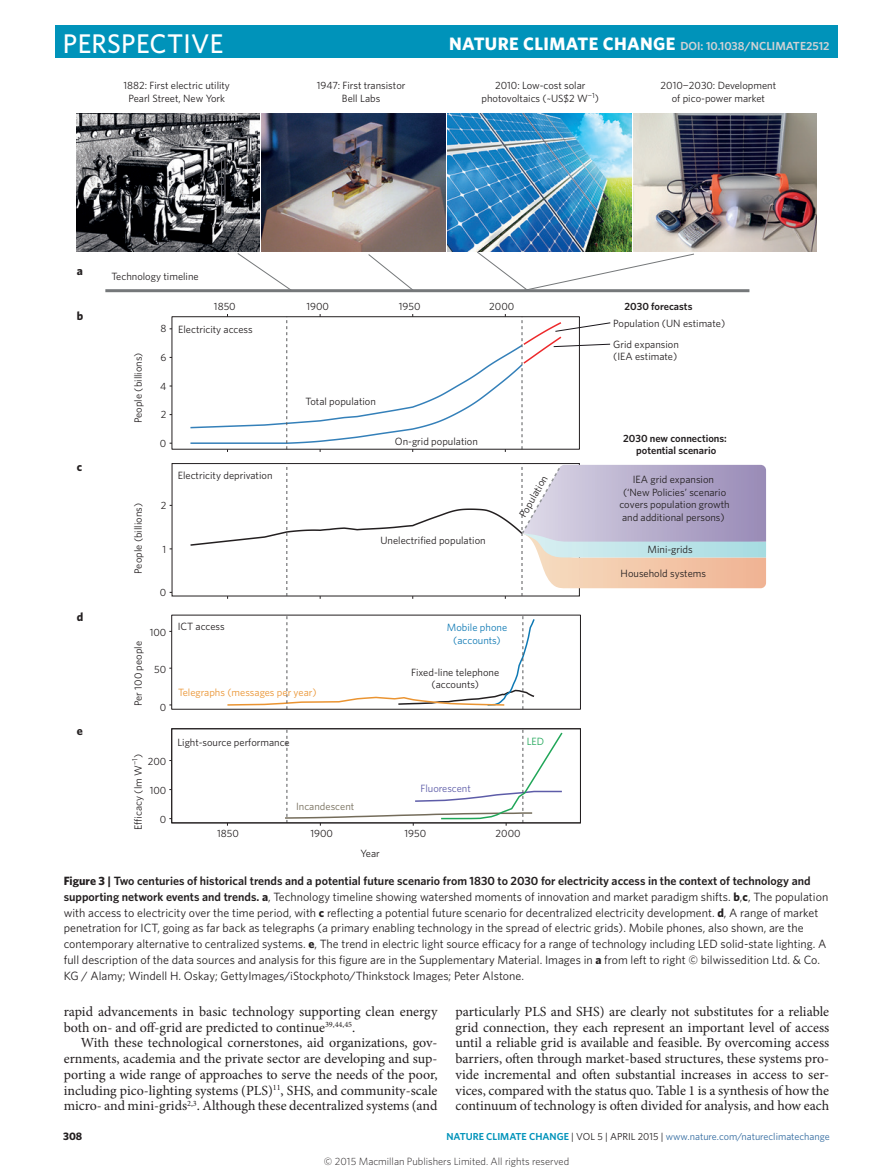
<style>
.page{position:relative;width:893px;height:1174px;background:#fff}
.page>*{position:absolute;margin:0;border:0;box-sizing:border-box;transform-origin:0 0}
.t1{font:500 27px "Whitney";letter-spacing:.01em;color:#fff}
.Body_text{font:13.95px/15.8px "Minion Pro";color:#231f20;text-align:justify}
.Figure_caption{font:12px/15.8px "Whitney";color:#231f20}
.t2{font:700 12px "Whitney";color:#231f20}
.t3{font:600 11.7px "Whitney";color:#d1d2d4}
.t4{font:700 10.8px "Whitney";color:#231f20}
.t5{font:10.5px/12.6px "Whitney";color:#231f20;text-align:center}
.t6{font:600 10.5px/12.6px "Whitney";color:#231f20;text-align:center}
.t7{font:300 10.5px "Whitney";color:#231f20}
.t8{font:10.5px "Whitney";color:#ea9432}
.t9{font:10.5px/12.6px "Whitney";color:#0e79b4;text-align:center}
.t10{font:10.5px "Whitney";color:#746c5a}
.t11{font:10.5px "Whitney";letter-spacing:-.005em;color:#5d5ca8}
.t12{font:10.5px "Whitney";color:#20a658}
.t13{font:10.2px "Whitney";color:#316a9f}
.s1{font-weight:700;font-size:18px;color:#fff}
.s2{font-weight:700}
.s3{font-weight:600}
.s4{font-weight:600;color:#0093ba}
.s5{color:#231f20}
</style>
<div class="page">
<svg style="left:237px;top:251px;width:458px;height:38px"></svg>
<svg style="left:189px;top:314px;width:422px;height:138px"></svg>
<svg style="left:227px;top:617px;width:308px;height:90px"></svg>
<div style="left:172px;top:728px;width:409px;height:95px;border:1px solid #231f20"></div>
<svg style="left:284px;top:728px;width:280px;height:97px"></svg>
<hr style="left:105px;top:289px;width:644px;height:3px;background:#75787a">
<svg style="left:189px;top:463px;width:577px;height:136px"></svg>
<img style="left:76px;top:114px;width:183px;height:137px">
<img style="left:262px;top:114px;width:183px;height:137px">
<img style="left:634px;top:114px;width:183px;height:137px">
<img style="left:448px;top:114px;width:183px;height:137px">
<div style="left:55px;top:26px;width:783px;height:32px;background:#0093ba"></div>
<h1 class="t1" style="left:63px;top:25px;width:162px">PERSPECTIVE</h1>
<p class="t3" style="left:449px;top:38px;width:382px"><span class="s1">NATURE CLIMATE CHANGE</span> DOI: 10.1038/NCLIMATE2512</p>
<p class="t5" style="left:123px;top:79px;width:108px">1882: First electric utility<br>Pearl Street, New York</p>
<p class="t5" style="left:317px;top:79px;width:90px">1947: First transistor<br>Bell Labs</p>
<p class="t5" style="left:482px;top:79px;width:119px">2010: Low-cost solar photovoltaics (~US$2 W<sup>−1</sup>)</p>
<p class="t5" style="left:661px;top:79px;width:117px">2010−2030: Development of pico-power market</p>
<p class="t2" style="left:77px;top:263px;width:8px">a</p>
<p class="t2" style="left:77px;top:308px;width:8px">b</p>
<p class="t2" style="left:77px;top:458px;width:7px">c</p>
<p class="t2" style="left:77px;top:609px;width:8px">d</p>
<p class="t2" style="left:77px;top:722px;width:8px">e</p>
<p class="t5" style="left:112px;top:270px;width:89px">Technology timeline</p>
<p class="t5" style="left:214px;top:300px;width:23px">1850</p>
<p class="t5" style="left:306px;top:300px;width:24px">1900</p>
<p class="t5" style="left:399px;top:300px;width:23px">1950</p>
<p class="t5" style="left:489px;top:300px;width:27px">2000</p>
<p class="t5" style="left:132px;top:423px;width:72px;rotate:-90deg">People (billions)</p>
<p class="t5" style="left:160px;top:322px;width:7px">8</p>
<p class="t5" style="left:160px;top:351px;width:7px">6</p>
<p class="t5" style="left:160px;top:379px;width:8px">4</p>
<p class="t5" style="left:161px;top:408px;width:7px">2</p>
<p class="t5" style="left:178px;top:322px;width:76px">Electricity access</p>
<p class="t5" style="left:306px;top:394px;width:72px">Total population</p>
<p class="t5" style="left:160px;top:436px;width:8px">0</p>
<p class="t5" style="left:395px;top:435px;width:85px">On-grid population</p>
<p class="t6" style="left:625px;top:300px;width:69px">2030 forecasts</p>
<p class="t5" style="left:613px;top:317px;width:113px">Population (UN estimate)</p>
<p class="t5" style="left:613px;top:337px;width:67px;text-align:left">Grid expansion (IEA estimate)</p>
<p class="t6" style="left:623px;top:431px;width:105px">2030 new connections: potential scenario</p>
<p class="t5" style="left:132px;top:574px;width:72px;rotate:-90deg">People (billions)</p>
<p class="t5" style="left:161px;top:499px;width:7px">2</p>
<p class="t5" style="left:163px;top:542px;width:5px">1</p>
<p class="t5" style="left:160px;top:586px;width:8px">0</p>
<p class="t5" style="left:150px;top:626px;width:18px">100</p>
<p class="t5" style="left:132px;top:706px;width:66px;rotate:-90deg">Per 100 people</p>
<p class="t5" style="left:154px;top:663px;width:14px">50</p>
<p class="t5" style="left:160px;top:701px;width:8px">0</p>
<p class="t5" style="left:132px;top:830px;width:77px;rotate:-90deg">E cacy (lm W<sup>−1</sup>)</p>
<p class="t5" style="left:148px;top:755px;width:20px">200</p>
<p class="t5" style="left:150px;top:784px;width:18px">100</p>
<p class="t5" style="left:160px;top:813px;width:8px">0</p>
<p class="t5" style="left:178px;top:469px;width:96px">Electricity deprivation</p>
<p class="t5" style="left:619px;top:473px;width:112px">IEA grid expansion (‘New Policies’ scenario covers population growth and additional persons)</p>
<p class="t5" style="left:648px;top:543px;width:47px">Mini-grids</p>
<p class="t5" style="left:621px;top:566px;width:87px">Household systems</p>
<p class="t5" style="left:516px;top:513px;width:48px;rotate:-61deg">Population</p>
<p class="t5" style="left:380px;top:534px;width:107px">Unelectrified population</p>
<p class="t5" style="left:178px;top:620px;width:49px">ICT access</p>
<p class="t8" style="left:178px;top:685px;width:140px">Telegraphs (messages per year)</p>
<p class="t5" style="left:177px;top:735px;width:114px">Light-source performance</p>
<p class="t10" style="left:296px;top:799px;width:60px">Incandescent</p>
<p class="t9" style="left:447px;top:621px;width:62px">Mobile phone (accounts)</p>
<p class="t5" style="left:411px;top:665px;width:89px">Fixed-line telephone (accounts)</p>
<p class="t11" style="left:420px;top:781px;width:52px">Fluorescent</p>
<p class="t12" style="left:527px;top:734px;width:19px">LED</p>
<p class="t5" style="left:217px;top:827px;width:23px">1850</p>
<p class="t5" style="left:310px;top:827px;width:24px">1900</p>
<p class="t5" style="left:405px;top:827px;width:23px">1950</p>
<p class="t5" style="left:496px;top:827px;width:27px">2000</p>
<p class="t5" style="left:361px;top:846px;width:21px">Year</p>
<p class="Figure_caption" style="left:64px;top:872px;width:766px"><span class="s2">Figure 3 |</span> <span class="s3">Two centuries of historical trends and a potential future scenario from 1830 to 2030 for electricity access in the context of technology and supporting network events and trends.</span> <span class="s2">a</span>, Technology timeline showing watershed moments of innovation and market paradigm shifts. <span class="s2">b</span>,<span class="s2">c</span>, The population with access to electricity over the time period, with <span class="s2">c</span> reflecting a potential future scenario for decentralized electricity development. <span class="s2">d</span>, A range of market penetration for ICT, going as far back as telegraphs (a primary enabling technology in the spread of electric grids). Mobile phones, also shown, are the contemporary alternative to centralized systems. <span class="s2">e</span>, The trend in electric light source efficacy for a range of technology including LED solid-state lighting. A full description of the data sources and analysis for this figure are in the Supplementary Material. Images in <span class="s2">a</span> from left to right © bilwissedition Ltd. &amp; Co.<br>KG / Alamy; Windell H. Oskay; GettyImages/iStockphoto/Thinkstock Images; Peter Alstone.</p>
<p class="Body_text" style="left:64px;top:1003px;width:375px">rapid advancements in basic technology supporting clean energy both on- and off-grid are predicted to continue<sup>39,44,45</sup>.</p>
<p class="Body_text" style="left:64px;top:1035px;width:375px;text-indent:17px">With these technological cornerstones, aid organizations, gov&shy;ernments, academia and the private sector are developing and sup&shy;porting a wide range of approaches to serve the needs of the poor, including pico-lighting systems (PLS)<sup>11</sup>, SHS, and community-scale micro- and mini-grids<sup>2,3</sup>. Although these decentralized systems (and</p>
<p class="Body_text" style="left:455px;top:1003px;width:375px">particularly PLS and SHS) are clearly not substitutes for a reliable grid connection, they each represent an important level of access until a reliable grid is available and feasible. By overcoming access barriers, often through market-based structures, these systems pro&shy;vide incremental and often substantial increases in access to ser&shy;vices, compared with the status quo. Table 1 is a synthesis of how the continuum of technology is often divided for analysis, and how each</p>
<p class="t4" style="left:63px;top:1128px;width:21px">308</p>
<p class="t13" style="left:446px;top:1129px;width:385px"><span class="s4">NATURE CLIMATE CHANGE</span> <span class="s5">| VOL 5 | APRIL 2015 |</span> www.nature.com/natureclimatechange</p>
<p class="t7" style="left:324px;top:1154px;width:247px">© 2015 Macmillan Publishers Limited. All rights reserved</p>
</div>
